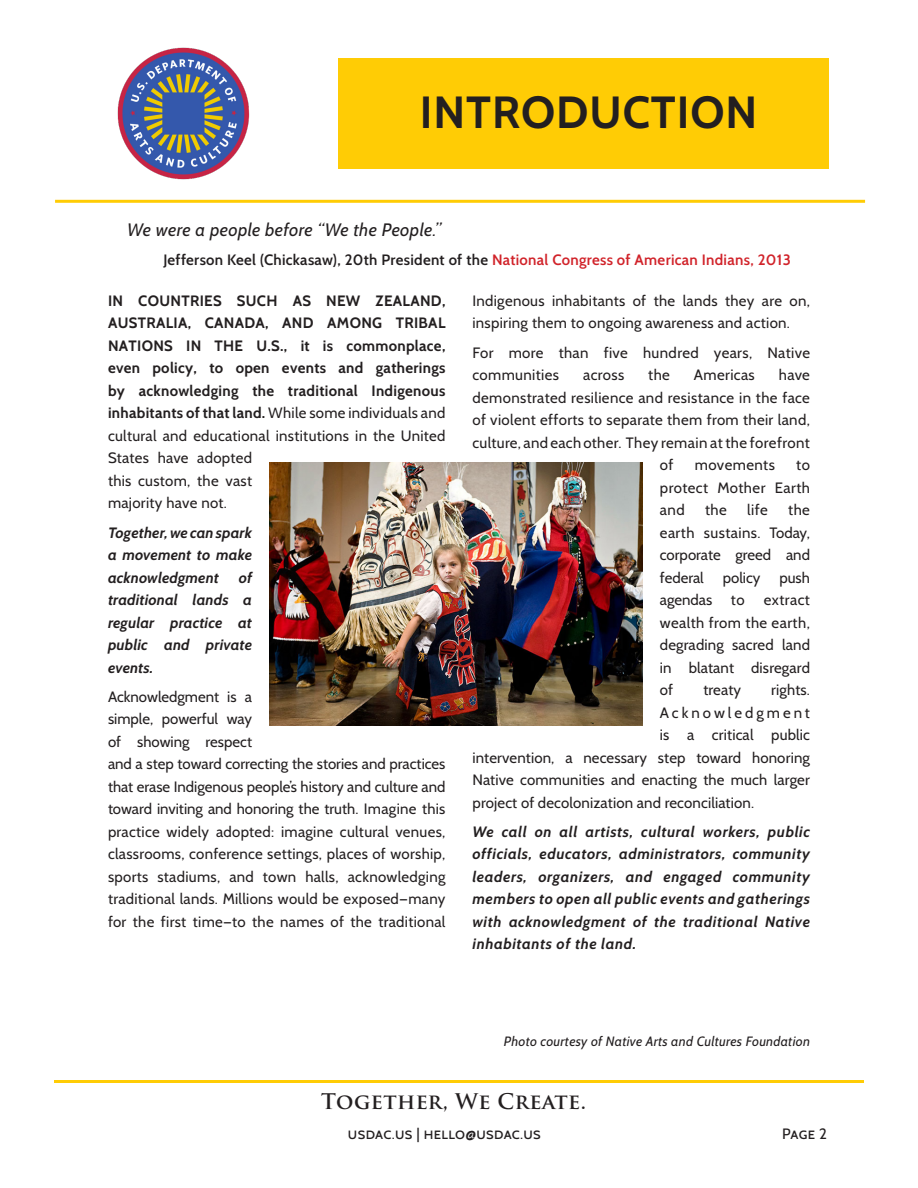
<style>
.page{position:relative;width:918px;height:1188px;background:#fff}
.page>*{position:absolute;margin:0;border:0;box-sizing:border-box;transform-origin:0 0}
.Subhead_1{font:700 45px "Cabin";letter-spacing:.02em;color:#231f20}
.t1{font:700 21px "Trajan Pro";letter-spacing:.02em;color:#231f20}
.quote_italic{font:italic 18px "Cabin";letter-spacing:.02em;color:#231f20}
.t2{font:15px/22.5px "Cabin";letter-spacing:.015em;color:#231f20}
.t3{font:italic 700 15px/22.5px "Cabin";letter-spacing:.01em;color:#231f20;text-align:justify}
.t4{font:700 15px/22.5px "Cabin";letter-spacing:.02em;color:#231f20}
.quote_italic-2{font:600 15px "Cabin";letter-spacing:.02em;color:#231f20}
.t5{font:15px "Cabin";letter-spacing:.2em;color:#231f20}
.t6{font:italic 13.5px "Cabin";letter-spacing:.02em;color:#231f20}
.s1{color:#d1232a}
.s2{font-weight:400}
</style>
<div class="page">
<hr style="left:54px;top:1080px;width:810px;height:3px;background:#ffcc05">
<div style="left:338px;top:58px;width:490px;height:110px;background:#ffcc05"></div>
<hr style="left:55px;top:200px;width:810px;height:3px;background:#ffcc05">
<img style="left:117px;top:47px;width:133px;height:133px">
<img style="left:269px;top:462px;width:374px;height:264px">
<p class="Subhead_1" style="left:420px;top:85px;width:339px">INTRODUCTION</p>
<p class="quote_italic" style="left:127px;top:218px;width:316px">We were a people before “We the People.”</p>
<p class="quote_italic-2" style="left:163px;top:250px;width:629px">Jefferson Keel (Chickasaw), 20th President of the <span class="s1">National Congress of American Indians, 2013</span></p>
<p class="t4" style="left:108px;top:289px;width:339px">IN COUNTRIES SUCH AS NEW ZEALAND, AUSTRALIA, CANADA, AND AMONG TRIBAL NATIONS IN THE U.S., it is commonplace, even policy, to open events and gatherings by acknowledging the traditional Indigenous inhabitants of that land. <span class="s2">While some individuals and cultural and educational institutions in the United States have adopted<br>this custom, the vast<br>majority have not.</span></p>
<p class="t3" style="left:108px;top:521px;width:146px">Together, we can spark a movement to make acknowledgment</p>
<p class="t3" style="left:108px;top:566px;width:146px;text-indent:131px">of traditional lands a regular practice at public and private events.</p>
<p class="t2" style="left:108px;top:685px;width:339px">Acknowledgment is a<br>simple, powerful way<br>of showing respect<br>and a step toward correcting the stories and practices that erase Indigenous people’s history and culture and toward inviting and honoring the truth. Imagine this practice widely adopted: imagine cultural venues, classrooms, conference settings, places of worship, sports stadiums, and town halls, acknowledging traditional lands. Millions would be exposed—many for the first time—to the names of the traditional</p>
<p class="t2" style="left:472px;top:289px;width:339px">Indigenous inhabitants of the lands they are on, inspiring them to ongoing awareness and action.</p>
<p class="t2" style="left:472px;top:341px;width:339px">For more than five hundred years, Native communities</p>
<p class="t2" style="left:583px;top:364px;width:43px">across</p>
<p class="t2" style="left:648px;top:364px;width:23px">the</p>
<p class="t2" style="left:694px;top:364px;width:62px">Americas</p>
<p class="t2" style="left:779px;top:364px;width:33px">have</p>
<p class="t2" style="left:472px;top:386px;width:339px">demonstrated resilience and resistance in the face</p>
<p class="t2" style="left:472px;top:409px;width:339px">of violent efforts to separate them from their land,</p>
<p class="t2" style="left:472px;top:431px;width:339px">culture, and each other. They remain at the forefront</p>
<p class="t2" style="left:660px;top:454px;width:15px">of</p>
<p class="t2" style="left:695px;top:454px;width:82px">movements</p>
<p class="t2" style="left:660px;top:454px;width:152px;text-align:justify;text-indent:136px">to protect Mother Earth and</p>
<p class="t2" style="left:660px;top:499px;width:152px;text-align:justify;text-indent:128px">the earth sustains. Today, corporate greed and federal</p>
<p class="t2" style="left:705px;top:499px;width:23px">the</p>
<p class="t2" style="left:747px;top:499px;width:22px">life</p>
<p class="t2" style="left:723px;top:566px;width:39px">policy</p>
<p class="t2" style="left:779px;top:566px;width:32px">push</p>
<p class="t2" style="left:660px;top:589px;width:86px">agendas to</p>
<p class="t2" style="left:660px;top:589px;width:152px;text-align:justify;text-indent:104px">extract wealth from the earth, degrading sacred land in blatant disregard of</p>
<p class="t2" style="left:703px;top:679px;width:39px">treaty</p>
<p class="t2" style="left:771px;top:679px;width:40px">rights.</p>
<p class="t5" style="left:660px;top:703px;width:152px">Acknowledgment</p>
<p class="t2" style="left:660px;top:724px;width:152px">is a critical public</p>
<p class="t2" style="left:472px;top:746px;width:339px">intervention, a necessary step toward honoring</p>
<p class="t2" style="left:472px;top:769px;width:339px">Native communities and enacting the much larger</p>
<p class="t2" style="left:472px;top:791px;width:283px">project of decolonization and reconciliation.</p>
<p class="t3" style="left:472px;top:820px;width:339px">We call on all artists, cultural workers, public officials, educators, administrators, community leaders, organizers, and engaged community members to open all public events and gatherings with acknowledgment of the traditional Native inhabitants of the land.</p>
<p class="t6" style="left:504px;top:1032px;width:308px">Photo courtesy of Native Arts and Cultures Foundation</p>
<h2 class="t1" style="left:321px;top:1089px;width:266px">Together, We Create.</h2>
<p class="t2" style="left:348px;top:1123px;width:194px">usdac.us | hello@usdac.us</p>
<p class="t2" style="left:782px;top:1123px;width:46px">Page 2</p>
</div>
